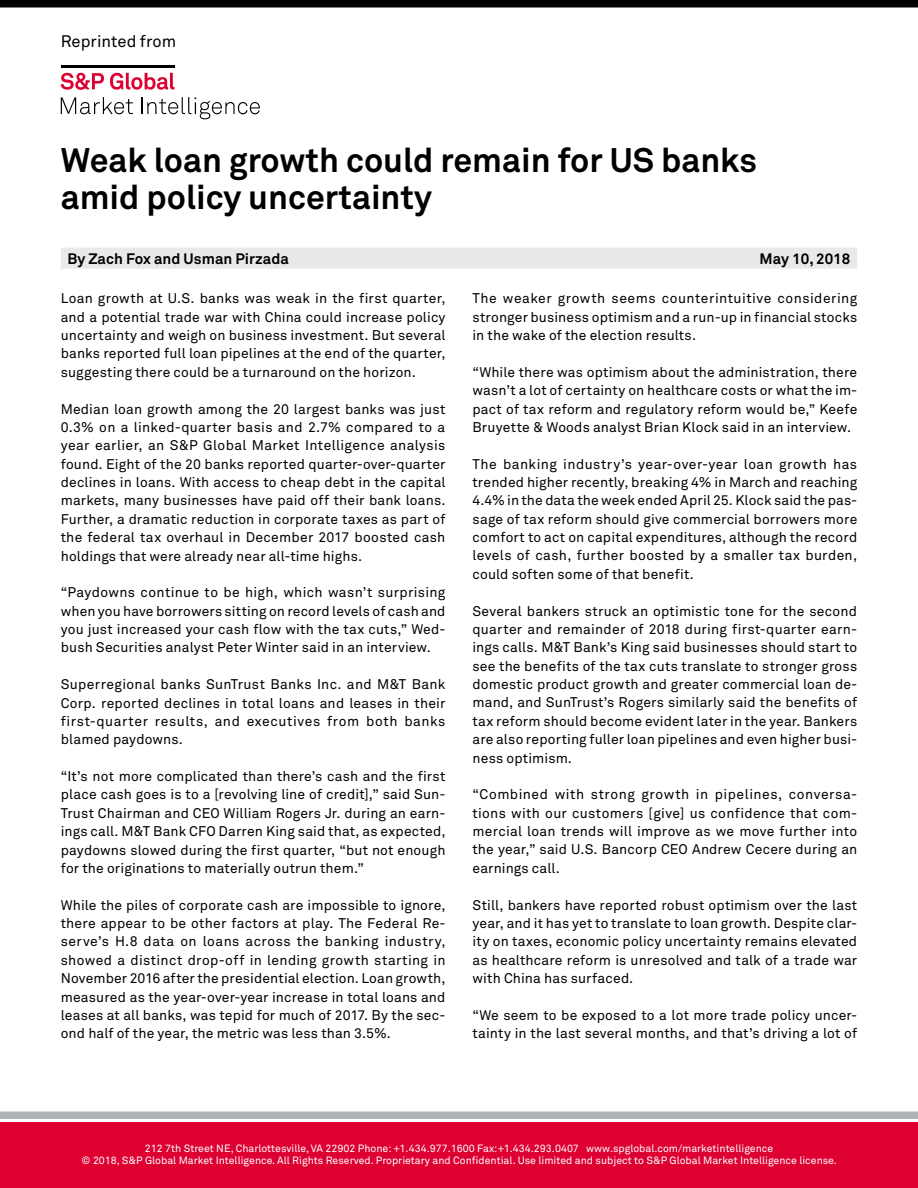
<style>
.page{position:relative;width:918px;height:1188px;background:#fff}
.page>*{position:absolute;margin:0;border:0;box-sizing:border-box;transform-origin:0 0}
.t1{font:700 33.75px/36.8px "Akkurat Pro";color:#000}
.t2{font:33px "Myriad Pro";letter-spacing:.095em;color:#fff;scale:2 1}
.t3{font:16.5px "Akkurat Pro";letter-spacing:.005em;color:#000}
.t4{font:700 15px "Akkurat Pro";letter-spacing:.005em;color:#010000}
.t5{font:13.8px/18.3px "Akkurat Pro";letter-spacing:.01em;color:#000;text-align:justify}
.t6{font:10.5px/12.6px "Akkurat Pro";color:#fff;text-align:center}
</style>
<div class="page">
<div style="left:0;top:1112px;width:918px;height:7px;background:#afb3b6"></div>
<div style="left:0;top:1122px;width:918px;height:66px;background:#dd0031"></div>
<div style="left:0;top:0;width:918px;height:8px;background:#000"></div>
<svg style="left:61px;top:65px;width:113px;height:25px"></svg>
<svg style="left:61px;top:97px;width:72px;height:17px"></svg>
<svg style="left:141px;top:97px;width:119px;height:22px"></svg>
<div style="left:61px;top:248px;width:796px;height:21px;background:#ebe9e8"></div>
<p class="t3" style="left:61px;top:31px;width:117px">Reprinted from</p>
<h1 class="t1" style="left:61px;top:141px;width:698px">Weak loan growth could remain for US banks amid policy uncertainty</h1>
<p class="t4" style="left:68px;top:249px;width:223px">By Zach Fox and Usman Pirzada</p>
<p class="t4" style="left:760px;top:249px;width:92px">May 10, 2018</p>
<p class="t5" style="left:61px;top:289px;width:386px">Loan growth at U.S. banks was weak in the first quarter, and a potential trade war with China could increase policy uncertainty and weigh on business investment. But several banks reported full loan pipelines at the end of the quarter, suggesting there could be a turnaround on the horizon.</p>
<p class="t5" style="left:61px;top:400px;width:386px">Median loan growth among the 20 largest banks was just 0.3% on a linked-quarter basis and 2.7% compared to a year earlier, an S&amp;P Global Market Intelligence analysis found. Eight of the 20 banks reported quarter-over-quarter declines in loans. With access to cheap debt in the capital markets, many businesses have paid off their bank loans.<br>Further, a dramatic reduction in corporate taxes as part of the federal tax overhaul in December 2017 boosted cash holdings that were already near all-time highs.</p>
<p class="t5" style="left:61px;top:583px;width:386px">“Paydowns continue to be high, which wasn’t surprising when you have borrowers sitting on record levels of cash and you just increased your cash flow with the tax cuts,” Wed&shy;bush Securities analyst Peter Winter said in an interview.</p>
<p class="t5" style="left:61px;top:675px;width:386px">Superregional banks SunTrust Banks Inc. and M&amp;T Bank Corp. reported declines in total loans and leases in their first-quarter results, and executives from both banks blamed paydowns.</p>
<p class="t5" style="left:61px;top:767px;width:386px">“It’s not more complicated than there’s cash and the first place cash goes is to a [revolving line of credit],” said Sun-Trust Chairman and CEO William Rogers Jr. during an earn&shy;ings call. M&amp;T Bank CFO Darren King said that, as expected, paydowns slowed during the first quarter, “but not enough for the originations to materially outrun them.”</p>
<p class="t5" style="left:61px;top:896px;width:386px">While the piles of corporate cash are impossible to ignore, there appear to be other factors at play. The Federal Re&shy;serve’s H.8 data on loans across the banking industry, showed a distinct drop-off in lending growth starting in November 2016 after the presidential election. Loan growth, measured as the year-over-year increase in total loans and leases at all banks, was tepid for much of 2017. By the sec&shy;ond half of the year, the metric was less than 3.5%.</p>
<p class="t5" style="left:473px;top:289px;width:386px">The weaker growth seems counterintuitive considering stronger business optimism and a run-up in financial stocks in the wake of the election results.</p>
<p class="t5" style="left:473px;top:363px;width:386px">“While there was optimism about the administration, there wasn’t a lot of certainty on healthcare costs or what the im&shy;pact of tax reform and regulatory reform would be,” Keefe Bruyette &amp; Woods analyst Brian Klock said in an interview.</p>
<p class="t5" style="left:473px;top:455px;width:386px">The banking industry’s year-over-year loan growth has trended higher recently, breaking 4% in March and reaching 4.4% in the data the week ended April 25. Klock said the pas&shy;sage of tax reform should give commercial borrowers more comfort to act on capital expenditures, although the record levels of cash, further boosted by a smaller tax burden, could soften some of that benefit.</p>
<p class="t5" style="left:473px;top:602px;width:386px">Several bankers struck an optimistic tone for the second quarter and remainder of 2018 during first-quarter earn&shy;ings calls. M&amp;T Bank’s King said businesses should start to see the benefits of the tax cuts translate to stronger gross domestic product growth and greater commercial loan de&shy;mand, and SunTrust’s Rogers similarly said the benefits of tax reform should become evident later in the year. Bankers are also reporting fuller loan pipelines and even higher busi&shy;ness optimism.</p>
<p class="t5" style="left:473px;top:785px;width:386px">“Combined with strong growth in pipelines, conversa&shy;tions with our customers [give] us confidence that com&shy;mercial loan trends will improve as we move further into the year,” said U.S. Bancorp CEO Andrew Cecere during an earnings call.</p>
<p class="t5" style="left:473px;top:896px;width:386px">Still, bankers have reported robust optimism over the last year, and it has yet to translate to loan growth. Despite clar&shy;ity on taxes, economic policy uncertainty remains elevated as healthcare reform is unresolved and talk of a trade war with China has surfaced.</p>
<p class="t5" style="left:473px;top:1006px;width:386px">“We seem to be exposed to a lot more trade policy uncer&shy;tainty in the last several months, and that’s driving a lot of</p>
<h2 class="t2" style="left:63px;top:1127px;width:328px">http://www.snl.com</h2>
<p class="t6" style="left:82px;top:1142px;width:757px">212 7th Street NE, Charlottesville, VA 22902 Phone: +1.434.977.1600 Fax:+1.434.293.0407 www.spglobal.com/marketintelligence<br>© 2018, S&amp;P Global Market Intelligence. All Rights Reserved. Proprietary and Confidential. Use limited and subject to S&amp;P Global Market Intelligence license.</p>
</div>
